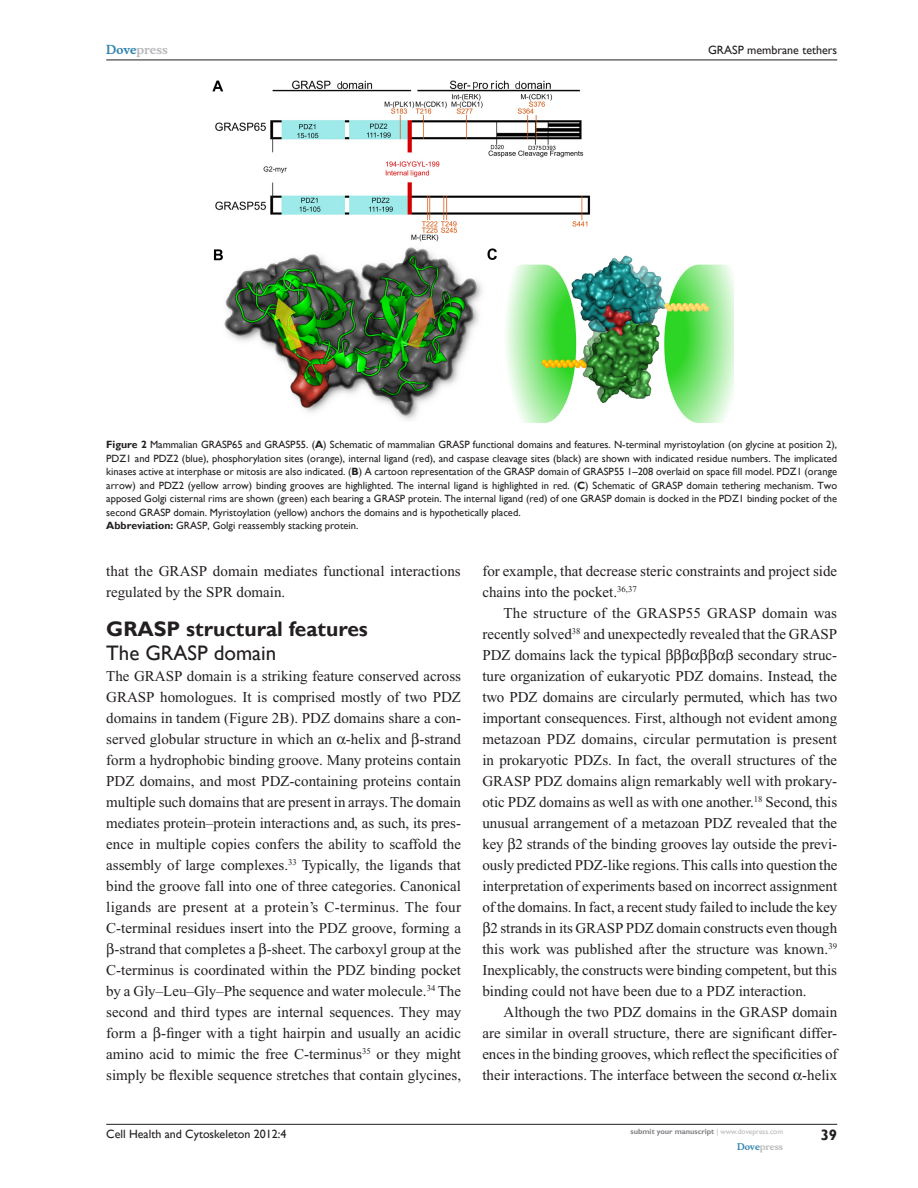
<style>
.page{position:relative;width:918px;height:1188px;background:#fff}
.page>*{position:absolute;margin:0;border:0;box-sizing:border-box;transform-origin:0 0}
.t1{font:700 21px "Gill Sans";color:#231f20}
.t2{font:21px "Gill Sans";color:#231f20}
.t3{font:15px/21px "Times New Roman";color:#231f20}
.t4{font:700 15px "Gill Sans";color:#231f20}
.t5{font:12px "Gill Sans";color:#231f20}
.t6{font:700 12px "Musee";color:#b8b9bc}
.t7{font:10.5px/13.5px "Gill Sans";color:#231f20}
.t8{font:700 9px "Musee";color:#b8b9bc}
.t9{font:700 7.5px "Gill Sans";color:#808285}
.s1{color:#3485ae}
.s2{font-weight:700}
.s3{font-weight:400;color:#b8b9bc}
</style>
<div class="page">
<img style="left:212px;top:80px;width:522px;height:343px">
<hr style="left:106px;top:1124px;width:731px;height:1px;background:#231f20">
<hr style="left:106px;top:60px;width:731px;height:1px;background:#231f20">
<p class="t6" style="left:106px;top:43px;width:63px"><span class="s1">Dove</span>press</p>
<p class="t5" style="left:708px;top:43px;width:131px">GRASP membrane tethers</p>
<p class="t7" style="left:106px;top:438px;width:732px"><span class="s2">Figure 2</span> Mammalian GRASP65 and GRASP55. (<span class="s2">A</span>) Schematic of mammalian GRASP functional domains and features. N-terminal myristoylation (on glycine at position 2), PDZ1 and PDZ2 (blue), phosphorylation sites (orange), internal ligand (red), and caspase cleavage sites (black) are shown with indicated residue numbers. The implicated kinases active at interphase or mitosis are also indicated. (<span class="s2">B</span>) A cartoon representation of the GRASP domain of GRASP55 1–208 overlaid on space fill model. PDZ1 (orange arrow) and PDZ2 (yellow arrow) binding grooves are highlighted. The internal ligand is highlighted in red. (<span class="s2">C</span>) Schematic of GRASP domain tethering mechanism. Two apposed Golgi cisternal rims are shown (green) each bearing a GRASP protein. The internal ligand (red) of one GRASP domain is docked in the PDZ1 binding pocket of the second GRASP domain. Myristoylation (yellow) anchors the domains and is hypothetically placed.<br><span class="s2">Abbreviation:</span> GRASP, Golgi reassembly stacking protein.</p>
<p class="t3" style="left:106px;top:560px;width:356px">that the GRASP domain mediates functional interactions regulated by the SPR domain.</p>
<h1 class="t1" style="left:106px;top:616px;width:263px">GRASP structural features</h1>
<h1 class="t2" style="left:106px;top:640px;width:172px">The GRASP domain</h1>
<p class="t3" style="left:106px;top:665px;width:356px;text-align:center">The GRASP domain is a striking feature conserved across GRASP homologues. It is comprised mostly of two PDZ domains in tandem (Figure 2B). PDZ domains share a con&shy;served globular structure in which an -helix and -strand form a hydrophobic binding groove. Many proteins contain PDZ domains, and most PDZ-containing proteins contain multiple such domains that are present in arrays. The domain mediates protein–protein interactions and, as such, its pres&shy;ence in multiple copies confers the ability to scaffold the assembly of large complexes.<sup>33</sup> Typically, the ligands that bind the groove fall into one of three categories. Canonical ligands are present at a protein’s C-terminus. The four C-terminal residues insert into the PDZ groove, forming a -strand that completes a -sheet. The carboxyl group at the C-terminus is coordinated within the PDZ binding pocket by a Gly–Leu–Gly–Phe sequence and water molecule.<sup>34</sup> The second and third types are internal sequences. They may form a -finger with a tight hairpin and usually an acidic amino acid to mimic the free C-terminus<sup>35</sup> or they might simply be flexible sequence stretches that contain glycines,</p>
<p class="t3" style="left:482px;top:560px;width:356px">for example, that decrease steric constraints and project side chains into the pocket.<sup>36,37</sup></p>
<p class="t3" style="left:482px;top:602px;width:356px;text-align:justify;text-indent:21px">The structure of the GRASP55 GRASP domain was recently solved<sup>38</sup> and unexpectedly revealed that the GRASP PDZ domains lack the typical</p>
<p class="t3" style="left:738px;top:644px;width:101px">secondary struc-</p>
<p class="t3" style="left:482px;top:665px;width:356px">ture organization of eukaryotic PDZ domains. Instead, the</p>
<p class="t3" style="left:482px;top:686px;width:356px">two PDZ domains are circularly permuted, which has two</p>
<p class="t3" style="left:482px;top:707px;width:356px">important consequences. First, although not evident among</p>
<p class="t3" style="left:482px;top:728px;width:356px">metazoan PDZ domains, circular permutation is present</p>
<p class="t3" style="left:482px;top:749px;width:356px">in prokaryotic PDZs. In fact, the overall structures of the</p>
<p class="t3" style="left:482px;top:770px;width:356px">GRASP PDZ domains align remarkably well with prokary-</p>
<p class="t3" style="left:482px;top:791px;width:356px">otic PDZ domains as well as with one another.<sup>18</sup> Second, this</p>
<p class="t3" style="left:482px;top:812px;width:356px">unusual arrangement of a metazoan PDZ revealed that the</p>
<p class="t3" style="left:482px;top:833px;width:356px">key 2 strands of the binding grooves lay outside the previ-</p>
<p class="t3" style="left:482px;top:854px;width:357px">ously predicted PDZ-like regions. This calls into question the</p>
<p class="t3" style="left:482px;top:875px;width:356px">interpretation of experiments based on incorrect assignment</p>
<p class="t3" style="left:482px;top:896px;width:356px">of the domains. In fact, a recent study failed to include the key</p>
<p class="t3" style="left:491px;top:917px;width:348px">2 strands in its GRASP PDZ domain constructs even though</p>
<p class="t3" style="left:482px;top:938px;width:356px">this work was published after the structure was known.<sup>39</sup></p>
<p class="t3" style="left:482px;top:959px;width:356px">Inexplicably, the constructs were binding competent, but this</p>
<p class="t3" style="left:482px;top:980px;width:326px">binding could not have been due to a PDZ interaction.</p>
<p class="t3" style="left:504px;top:1001px;width:335px">Although the two PDZ domains in the GRASP domain</p>
<p class="t3" style="left:482px;top:1022px;width:356px">are similar in overall structure, there are significant differ-</p>
<p class="t3" style="left:482px;top:1043px;width:357px">ences in the binding grooves, which reflect the specificities of</p>
<p class="t3" style="left:482px;top:1064px;width:356px">their interactions. The interface between the second -helix</p>
<p class="t5" style="left:106px;top:1127px;width:182px">Cell Health and Cytoskeleton 2012:4</p>
<p class="t9" style="left:631px;top:1127px;width:154px">submit your manuscript <span class="s3">| www.dovepress.com</span></p>
<p class="t8" style="left:737px;top:1141px;width:48px"><span class="s1">Dove</span>press</p>
<p class="t4" style="left:821px;top:1126px;width:18px">39</p>
</div>
